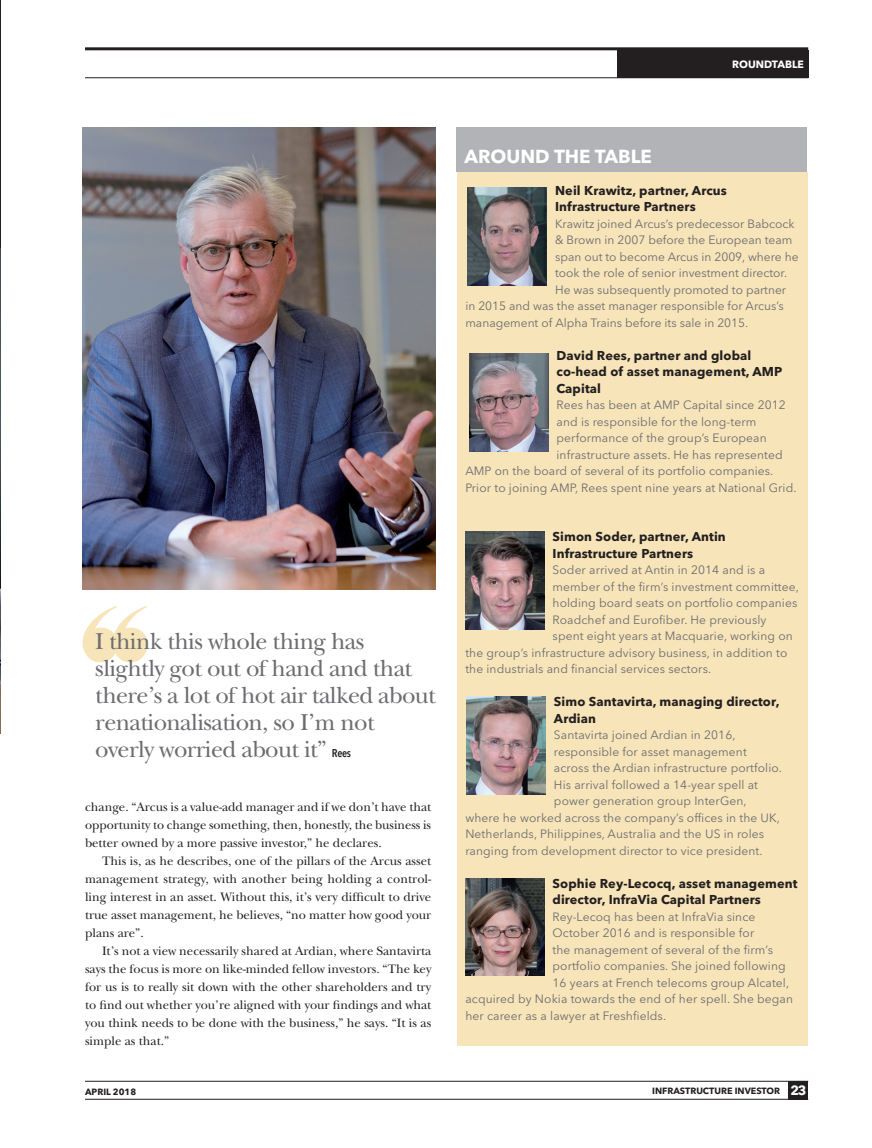
<style>
.page{position:relative;width:872px;height:1148px;background:#fff}
.page>*{position:absolute;margin:0;border:0;box-sizing:border-box;transform-origin:0 0}
.t1{font:24px/27px "New Baskerville Std";letter-spacing:-.025em;color:#6c6d70}
.t2{font:700 18.75px "Avenir Next LT Pro";color:#fff}
.t3{font:12.75px/18px "New Baskerville Std";color:#231f20;text-align:justify}
.t4{font:700 12.75px/16.5px "Avenir Next LT Pro";letter-spacing:.01em;color:#231f20}
.t5{font:12px "Avenir Next LT Pro";letter-spacing:.01em;color:#6c6d70}
.t6{font:700 10.5px "Avenir Next LT Pro";color:#fff}
.t7{font:700 9px "Avenir Next LT Pro";color:#231f20}
.s1{font-family:"Avenir Next LT Pro";font-weight:600;font-stretch:condensed;font-size:11.25px;color:#231f20}
.s2{font-size:13.35px;color:#fff}
</style>
<div class="page">
<div style="left:788px;top:1081px;width:20px;height:18px;background:#231f20"></div>
<hr style="left:85px;top:1081px;width:723px;height:1px;background:#231f20">
<hr style="left:85px;top:1099px;width:723px;height:1px;background:#231f20">
<div style="left:616px;top:50px;width:192px;height:28px;background:#231f20"></div>
<hr style="left:85px;top:47px;width:723px;height:3px;background:#231f20">
<hr style="left:85px;top:77px;width:723px;height:1px;background:#231f20">
<hr style="left:0;top:0;width:1px;height:251px;background:#231f20">
<img style="left:0;top:248px;width:1px;height:486px">
<div style="left:457px;top:172px;width:350px;height:873px;background:#f7e4b9"></div>
<div style="left:457px;top:127px;width:350px;height:45px;background:#b2b3b7"></div>
<img style="left:468px;top:187px;width:78px;height:98px">
<img style="left:469px;top:354px;width:79px;height:98px">
<img style="left:465px;top:531px;width:79px;height:98px">
<img style="left:467px;top:697px;width:78px;height:98px">
<img style="left:83px;top:127px;width:353px;height:463px">
<svg style="left:83px;top:606px;width:65px;height:56px"></svg>
<img style="left:465px;top:878px;width:79px;height:98px">
<p class="t6" style="left:732px;top:58px;width:73px">ROUNDTABLE</p>
<h1 class="t1" style="left:95px;top:628px;width:342px">I think this whole thing has slightly got out of hand and that there’s a lot of hot air talked about renationalisation, so I’m not overly worried about it” <span class="s1">Rees</span></h1>
<p class="t3" style="left:85px;top:798px;width:348px">change. “Arcus is a value-add manager and if we don’t have that opportunity to change something, then, honestly, the business is better owned by a more passive investor,” he declares.</p>
<p class="t3" style="left:85px;top:852px;width:348px;text-indent:17px">This is, as he describes, one of the pillars of the Arcus asset management strategy, with another being holding a control&shy;ling interest in an asset. Without this, it’s very difficult to drive true asset management, he believes, “no matter how good your plans are”.</p>
<p class="t3" style="left:85px;top:942px;width:348px;text-indent:17px">It’s not a view necessarily shared at Ardian, where Santavirta says the focus is more on like-minded fellow investors. “The key for us is to really sit down with the other shareholders and try to find out whether you’re aligned with your findings and what you think needs to be done with the business,” he says. “It is as simple as that.”</p>
<h2 class="t2" style="left:464px;top:145px;width:189px">AROUND THE TABLE</h2>
<p class="t4" style="left:555px;top:182px;width:173px">Neil Krawitz, partner, Arcus<br>Infrastructure Partners</p>
<p class="t5" style="left:555px;top:216px;width:241px">Krawitz joined Arcus’s predecessor Babcock</p>
<p class="t5" style="left:555px;top:233px;width:239px">&amp; Brown in 2007 before the European team</p>
<p class="t5" style="left:555px;top:249px;width:245px">span out to become Arcus in 2009, where he</p>
<p class="t5" style="left:555px;top:266px;width:234px">took the role of senior investment director.</p>
<p class="t5" style="left:555px;top:282px;width:233px">He was subsequently promoted to partner</p>
<p class="t5" style="left:465px;top:299px;width:320px">in 2015 and was the asset manager responsible for Arcus’s</p>
<p class="t5" style="left:465px;top:315px;width:284px">management of Alpha Trains before its sale in 2015.</p>
<p class="t4" style="left:556px;top:347px;width:227px">David Rees, partner and global co-head of asset management, AMP<br>Capital</p>
<p class="t5" style="left:556px;top:398px;width:231px">Rees has been at AMP Capital since 2012</p>
<p class="t5" style="left:556px;top:414px;width:201px">and is responsible for the long-term</p>
<p class="t5" style="left:556px;top:431px;width:212px">performance of the group’s European</p>
<p class="t5" style="left:556px;top:447px;width:228px">infrastructure assets. He has represented</p>
<p class="t5" style="left:465px;top:464px;width:309px">AMP on the board of several of its portfolio companies.</p>
<p class="t5" style="left:465px;top:480px;width:333px">Prior to joining AMP, Rees spent nine years at National Grid.</p>
<p class="t4" style="left:552px;top:528px;width:175px">Simon Soder, partner, Antin<br>Infrastructure Partners</p>
<p class="t5" style="left:552px;top:563px;width:214px">Soder arrived at Antin in 2014 and is a</p>
<p class="t5" style="left:552px;top:579px;width:248px">member of the firm’s investment committee,</p>
<p class="t5" style="left:552px;top:596px;width:246px">holding board seats on portfolio companies</p>
<p class="t5" style="left:552px;top:612px;width:215px">Roadchef and Eurofiber. He previously</p>
<p class="t5" style="left:552px;top:629px;width:242px">spent eight years at Macquarie, working on</p>
<p class="t5" style="left:465px;top:645px;width:323px">the group’s infrastructure advisory business, in addition to</p>
<p class="t5" style="left:465px;top:662px;width:247px">the industrials and financial services sectors.</p>
<p class="t4" style="left:554px;top:693px;width:227px">Simo Santavirta, managing director,<br>Ardian</p>
<p class="t5" style="left:554px;top:728px;width:183px">Santavirta joined Ardian in 2016,</p>
<p class="t5" style="left:554px;top:744px;width:194px">responsible for asset management</p>
<p class="t5" style="left:554px;top:761px;width:229px">across the Ardian infrastructure portfolio.</p>
<p class="t5" style="left:554px;top:777px;width:206px">His arrival followed a 14-year spell at</p>
<p class="t5" style="left:554px;top:794px;width:194px">power generation group InterGen,</p>
<p class="t5" style="left:465px;top:810px;width:316px">where he worked across the company’s offices in the UK,</p>
<p class="t5" style="left:465px;top:827px;width:300px">Netherlands, Philippines, Australia and the US in roles</p>
<p class="t5" style="left:465px;top:843px;width:299px">ranging from development director to vice president.</p>
<p class="t4" style="left:552px;top:875px;width:246px">Sophie Rey-Lecocq, asset management director, InfraVia Capital Partners</p>
<p class="t5" style="left:552px;top:909px;width:204px">Rey-Lecoq has been at InfraVia since</p>
<p class="t5" style="left:552px;top:926px;width:203px">October 2016 and is responsible for</p>
<p class="t5" style="left:552px;top:942px;width:222px">the management of several of the firm’s</p>
<p class="t5" style="left:552px;top:959px;width:235px">portfolio companies. She joined following</p>
<p class="t5" style="left:552px;top:975px;width:238px">16 years at French telecoms group Alcatel,</p>
<p class="t5" style="left:465px;top:992px;width:329px">acquired by Nokia towards the end of her spell. She began</p>
<p class="t5" style="left:465px;top:1008px;width:202px">her career as a lawyer at Freshfields.</p>
<p class="t7" style="left:85px;top:1086px;width:53px">APRIL 2018</p>
<p class="t7" style="left:652px;top:1085px;width:156px">INFRASTRUCTURE INVESTOR <span class="s2">23</span></p>
</div>
